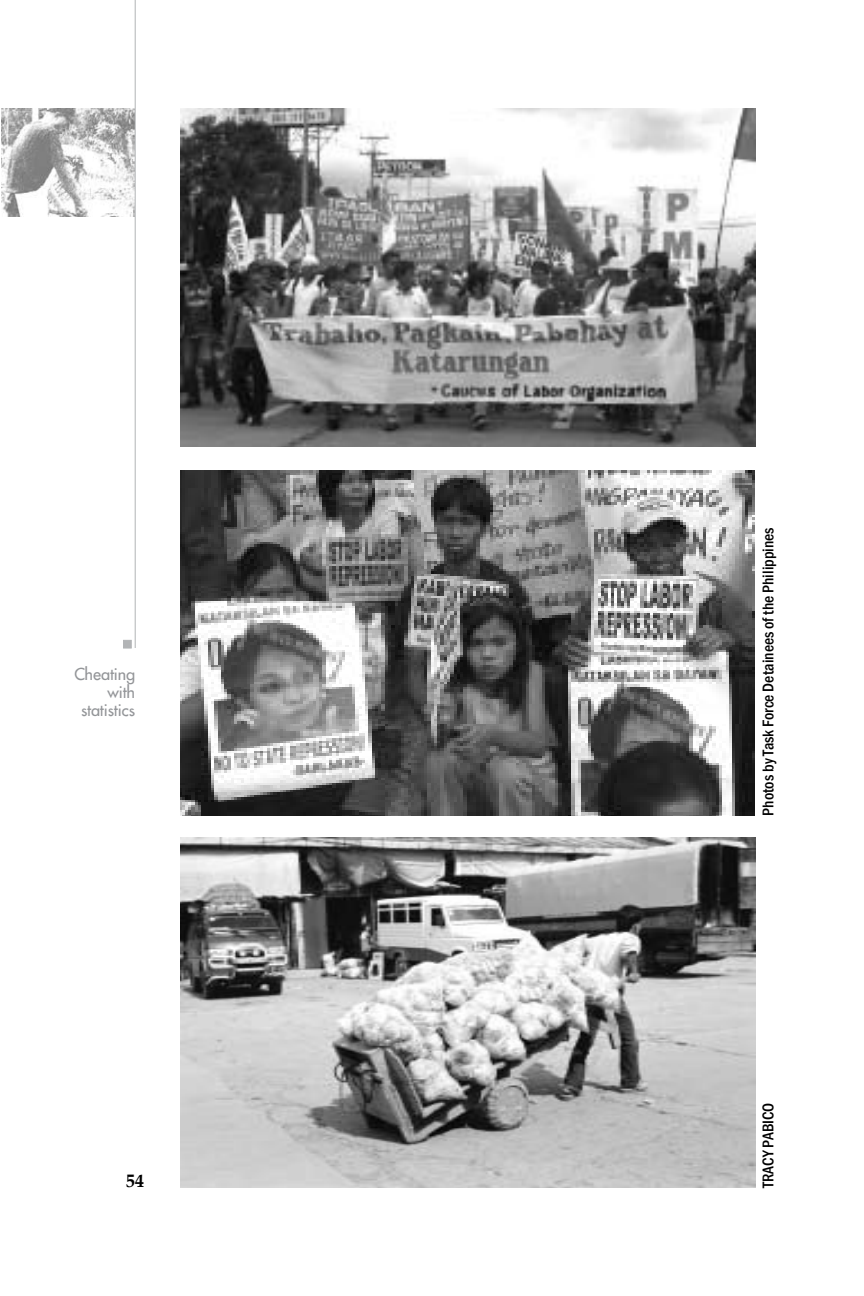
<style>
.page{position:relative;width:864px;height:1296px;background:#fff}
.page>*{position:absolute;margin:0;border:0;box-sizing:border-box;transform-origin:0 0}
.t1{font:700 18px "Book Antiqua";color:#000}
.t2{font:500 condensed 16px "Franklin Gothic";color:#000}
.t3{font:16px/18px "Futura 2";color:#939598;text-align:right}
</style>
<div class="page">
<img style="left:2px;top:108px;width:133px;height:108px">
<hr style="left:135px;top:0;width:1px;height:648px;background:#b2b4b6">
<div style="left:123px;top:640px;width:9px;height:8px;background:#b2b4b6;border:1px solid #b2b4b6"></div>
<img style="left:180px;top:108px;width:576px;height:339px">
<img style="left:180px;top:470px;width:575px;height:346px">
<img style="left:180px;top:837px;width:576px;height:351px">
<p class="t3" style="left:74px;top:665px;width:62px">Cheating with statistics</p>
<p class="t1" style="left:126px;top:1169px;width:19px">54</p>
<p class="t2" style="left:758px;top:816px;width:290px;rotate:-90deg">Photos by Task Force Detainees of the Philippines</p>
<p class="t2" style="left:758px;top:1188px;width:87px;rotate:-90deg">TRACY PABICO</p>
</div>
